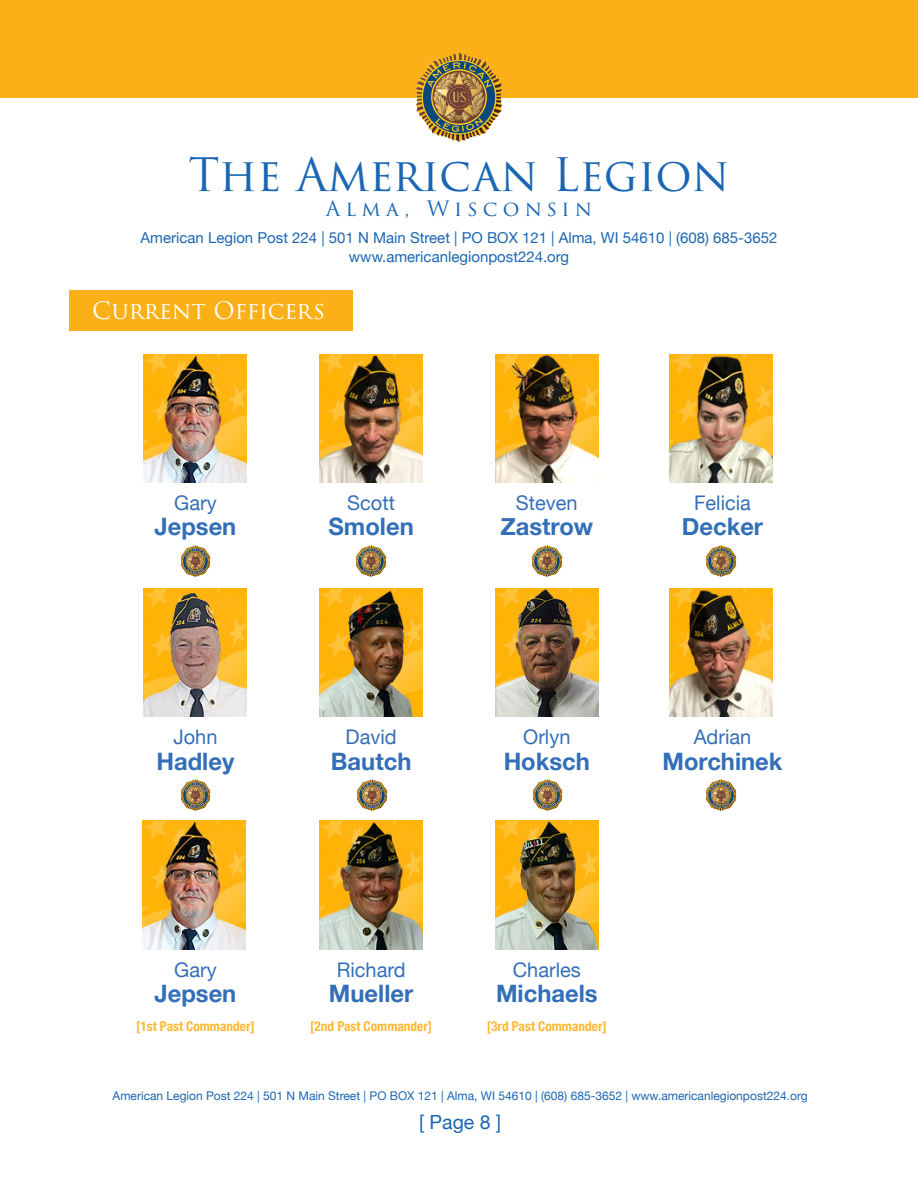
<style>
.page{position:relative;width:918px;height:1188px;background:#fff}
.page>*{position:absolute;margin:0;border:0;box-sizing:border-box;transform-origin:0 0}
.t1{font:45px "Trajan Pro 3";color:#1a66b2}
.t2{font:700 24px "Helvetica Neue";color:#336fb8}
.t3{font:23.4px "Trajan Pro 3";letter-spacing:-.01em;color:#fff}
.t4{font:20.7px "Trajan Pro 3";letter-spacing:.25em;color:#1a66b2}
.t5{font:20.1px "Helvetica Neue";color:#336fb8}
.t6{font:19.5px "Helvetica Neue";color:#1a66b2}
.t7{font:15px "Helvetica Neue";color:#1a66b2}
.t8{font:700 condensed 13.5px "Helvetica Neue";color:#fdb831}
.t9{font:12px "Helvetica Neue";color:#1a66b2}
</style>
<div class="page">
<div style="left:0;top:0;width:918px;height:97px;background:#fbb017"></div>
<img style="left:415px;top:53px;width:88px;height:88px">
<div style="left:69px;top:290px;width:284px;height:40px;background:#fbb017"></div>
<img style="left:495px;top:354px;width:103px;height:129px">
<img style="left:531px;top:545px;width:31px;height:31px">
<img style="left:495px;top:588px;width:103px;height:129px">
<img style="left:532px;top:780px;width:31px;height:30px">
<img style="left:320px;top:354px;width:103px;height:129px">
<img style="left:356px;top:545px;width:31px;height:31px">
<img style="left:670px;top:354px;width:103px;height:129px">
<img style="left:706px;top:545px;width:31px;height:31px">
<img style="left:144px;top:588px;width:103px;height:129px">
<img style="left:180px;top:780px;width:31px;height:30px">
<img style="left:320px;top:588px;width:103px;height:129px">
<img style="left:356px;top:780px;width:31px;height:30px">
<img style="left:670px;top:588px;width:103px;height:129px">
<img style="left:706px;top:780px;width:31px;height:30px">
<img style="left:144px;top:354px;width:103px;height:129px">
<img style="left:180px;top:545px;width:31px;height:31px">
<img style="left:495px;top:821px;width:103px;height:129px">
<img style="left:143px;top:821px;width:103px;height:129px">
<img style="left:320px;top:821px;width:103px;height:129px">
<p class="t1" style="left:188px;top:144px;width:543px">The American Legion</p>
<p class="t4" style="left:326px;top:194px;width:268px">Alma, Wisconsin</p>
<p class="t7" style="left:141px;top:227px;width:638px">American Legion Post 224 | 501 N Main Street | PO BOX 121 | Alma, WI 54610 | (608) 685-3652</p>
<p class="t7" style="left:349px;top:246px;width:222px">www.americanlegionpost224.org</p>
<p class="t3" style="left:92px;top:294px;width:234px">Current Officers</p>
<p class="t5" style="left:174px;top:488px;width:44px">Gary</p>
<p class="t2" style="left:155px;top:508px;width:83px">Jepsen</p>
<p class="t5" style="left:347px;top:488px;width:49px">Scott</p>
<p class="t2" style="left:329px;top:508px;width:87px">Smolen</p>
<p class="t5" style="left:516px;top:488px;width:63px">Steven</p>
<p class="t2" style="left:500px;top:508px;width:94px">Zastrow</p>
<p class="t5" style="left:694px;top:488px;width:58px">Felicia</p>
<p class="t2" style="left:682px;top:508px;width:83px">Decker</p>
<p class="t5" style="left:173px;top:722px;width:46px">John</p>
<p class="t2" style="left:157px;top:742px;width:79px">Hadley</p>
<p class="t5" style="left:346px;top:722px;width:53px">David</p>
<p class="t2" style="left:331px;top:742px;width:82px">Bautch</p>
<p class="t5" style="left:523px;top:722px;width:49px">Orlyn</p>
<p class="t2" style="left:504px;top:742px;width:88px">Hoksch</p>
<p class="t5" style="left:694px;top:722px;width:59px">Adrian</p>
<p class="t2" style="left:662px;top:742px;width:122px">Morchinek</p>
<p class="t5" style="left:174px;top:955px;width:44px">Gary</p>
<p class="t2" style="left:155px;top:975px;width:83px">Jepsen</p>
<p class="t8" style="left:136px;top:1015px;width:120px">[1st Past Commander]</p>
<p class="t5" style="left:337px;top:955px;width:70px">Richard</p>
<p class="t2" style="left:329px;top:975px;width:86px">Mueller</p>
<p class="t8" style="left:310px;top:1015px;width:123px">[2nd Past Commander]</p>
<p class="t5" style="left:513px;top:955px;width:69px">Charles</p>
<p class="t2" style="left:496px;top:975px;width:103px">Michaels</p>
<p class="t8" style="left:487px;top:1015px;width:121px">[3rd Past Commander]</p>
<p class="t9" style="left:113px;top:1087px;width:696px">American Legion Post 224 | 501 N Main Street | PO BOX 121 | Alma, WI 54610 | (608) 685-3652 | www.americanlegionpost224.org</p>
<p class="t6" style="left:419px;top:1108px;width:83px">[ Page 8 ]</p>
</div>
